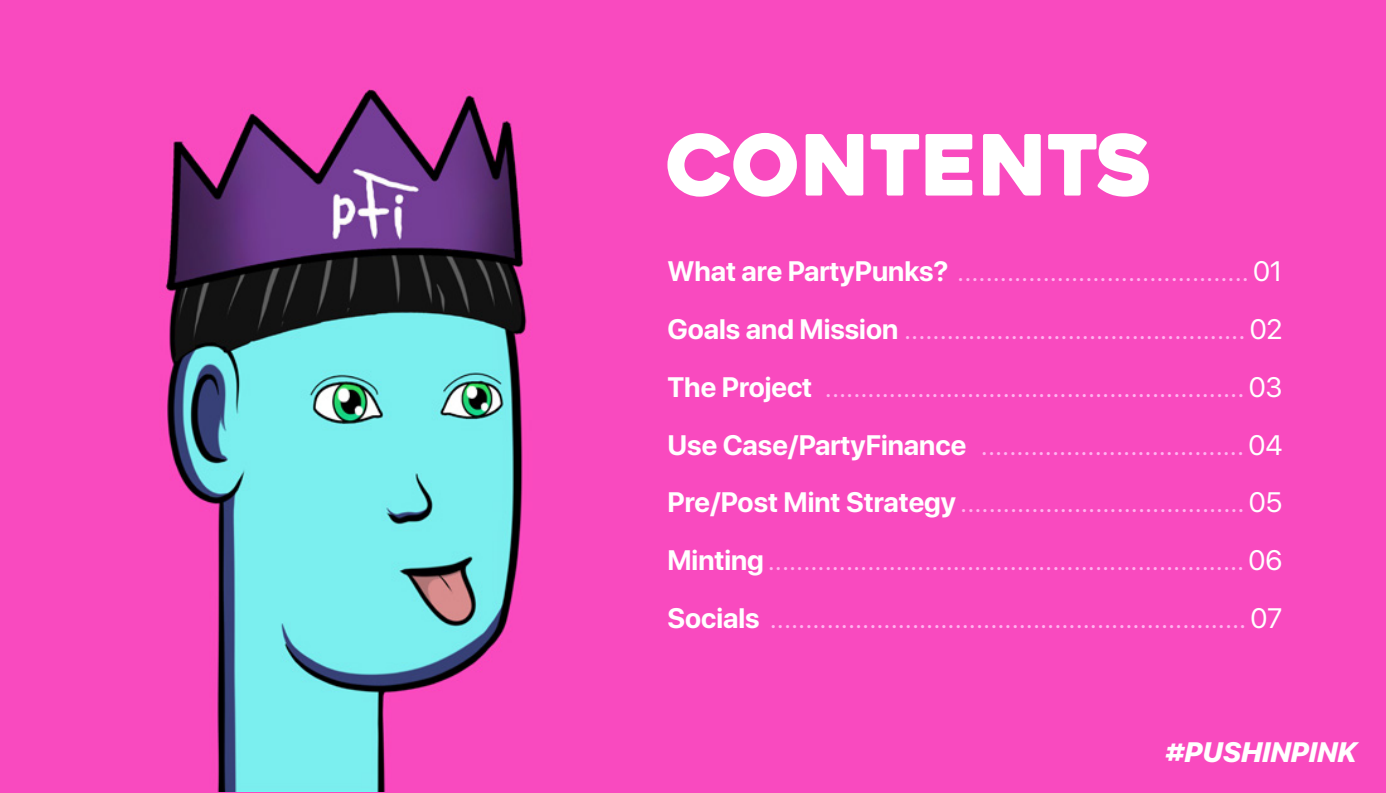
<style>
.page{position:relative;width:1386px;height:793px;background:#fff}
.page>*{position:absolute;margin:0;border:0;box-sizing:border-box;transform-origin:0 0}
.t1{font:84px "Heavitas";color:#fff}
.t2{font:28px/57.8px "SF Pro Display";color:#ffb3ef}
.t3{font:italic 800 28px "SF Pro Display";color:#fff}
.s1{font-weight:700;color:#fff}
.s2{color:#fff}
</style>
<div class="page">
<div style="left:0;top:0;width:1386px;height:792px;background:#f94abf"></div>
<img style="left:165px;top:89px;width:362px;height:702px">
<h1 class="t1" style="left:666px;top:113px;width:489px">CONTENTS</h1>
<p class="t2" style="left:667px;top:242px;width:616px"><span class="s1">What are PartyPunks?</span> ......................................... <span class="s2">01<br></span><span class="s1">Goals and Mission</span> ................................................ <span class="s2">02<br></span><span class="s1">The Project<br>Use Case/PartyFinance<br>Pre/Post Mint Strategy</span>........................................ <span class="s2">05<br></span><span class="s1">Minting</span>................................................................... <span class="s2">06<br></span><span class="s1">Socials</span> ................................................................... <span class="s2">07</span></p>
<p class="t2" style="left:825px;top:358px;width:459px;text-align:right">........................................................... <span class="s2">03 </span>..................................... <span class="s2">04</span></p>
<p class="t3" style="left:1165px;top:732px;width:193px">#PUSHINPINK</p>
</div>
